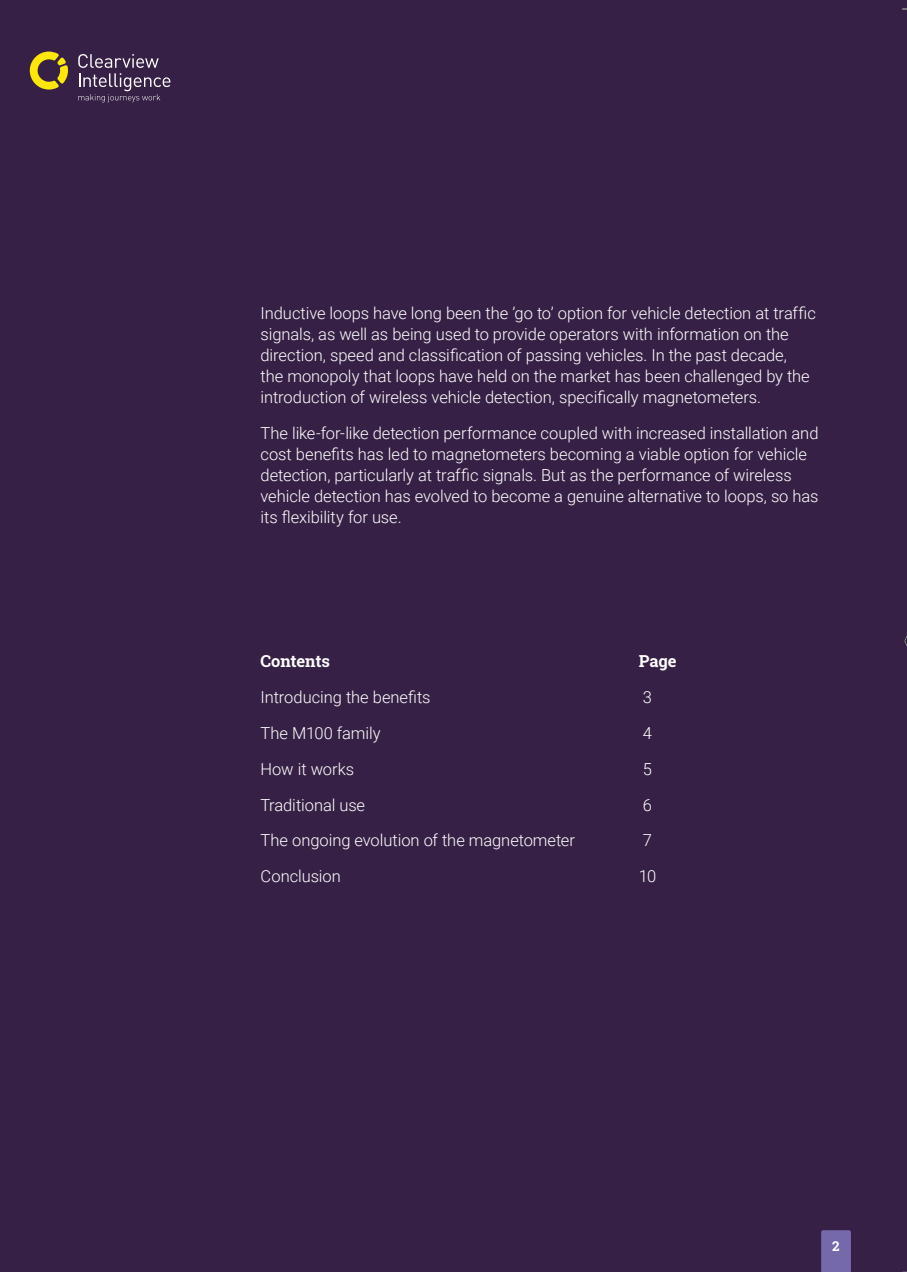
<style>
.page{position:relative;width:907px;height:1272px;background:#fff}
.page>*{position:absolute;margin:0;border:0;box-sizing:border-box;transform-origin:0 0}
.body_text{font:300 16.5px/21px "Roboto";letter-spacing:-.005em;color:#fff}
.body_text-2{font:700 16.5px "Roboto Slab";letter-spacing:-.005em;color:#fff}
.t1{font:700 13.5px "Roboto Slab";color:#fff}
</style>
<div class="page">
<div style="left:0;top:0;width:906px;height:1271px;background:#372045"></div>
<svg style="left:29px;top:51px;width:39px;height:38px"></svg>
<svg style="left:78px;top:54px;width:92px;height:48px"></svg>
<svg style="left:821px;top:1230px;width:29px;height:41px"></svg>
<p class="body_text" style="left:260px;top:302px;width:556px">Inductive loops have long been the ’go to’ option for vehicle detection at traffic signals, as well as being used to provide operators with information on the direction, speed and classification of passing vehicles. In the past decade,<br>the monopoly that loops have held on the market has been challenged by the introduction of wireless vehicle detection, specifically magnetometers.</p>
<p class="body_text" style="left:260px;top:422px;width:559px">The like-for-like detection performance coupled with increased installation and cost benefits has led to magnetometers becoming a viable option for vehicle detection, particularly at traffic signals. But as the performance of wireless vehicle detection has evolved to become a genuine alternative to loops, so has its flexibility for use.</p>
<p class="body_text-2" style="left:260px;top:649px;width:71px">Contents</p>
<p class="body_text-2" style="left:638px;top:649px;width:39px">Page</p>
<p class="body_text" style="left:260px;top:685px;width:171px">Introducing the benefits</p>
<p class="body_text" style="left:642px;top:685px;width:11px">3</p>
<p class="body_text" style="left:260px;top:721px;width:121px">The M100 family</p>
<p class="body_text" style="left:642px;top:721px;width:11px">4</p>
<p class="body_text" style="left:260px;top:757px;width:95px">How it works</p>
<p class="body_text" style="left:642px;top:757px;width:11px">5</p>
<p class="body_text" style="left:260px;top:793px;width:106px">Traditional use</p>
<p class="body_text" style="left:642px;top:793px;width:11px">6</p>
<p class="body_text" style="left:260px;top:829px;width:316px">The ongoing evolution of the magnetometer</p>
<p class="body_text" style="left:642px;top:829px;width:11px">7</p>
<p class="body_text" style="left:260px;top:865px;width:82px">Conclusion</p>
<p class="body_text" style="left:638px;top:865px;width:19px">10</p>
<p class="t1" style="left:832px;top:1235px;width:9px">2</p>
</div>
